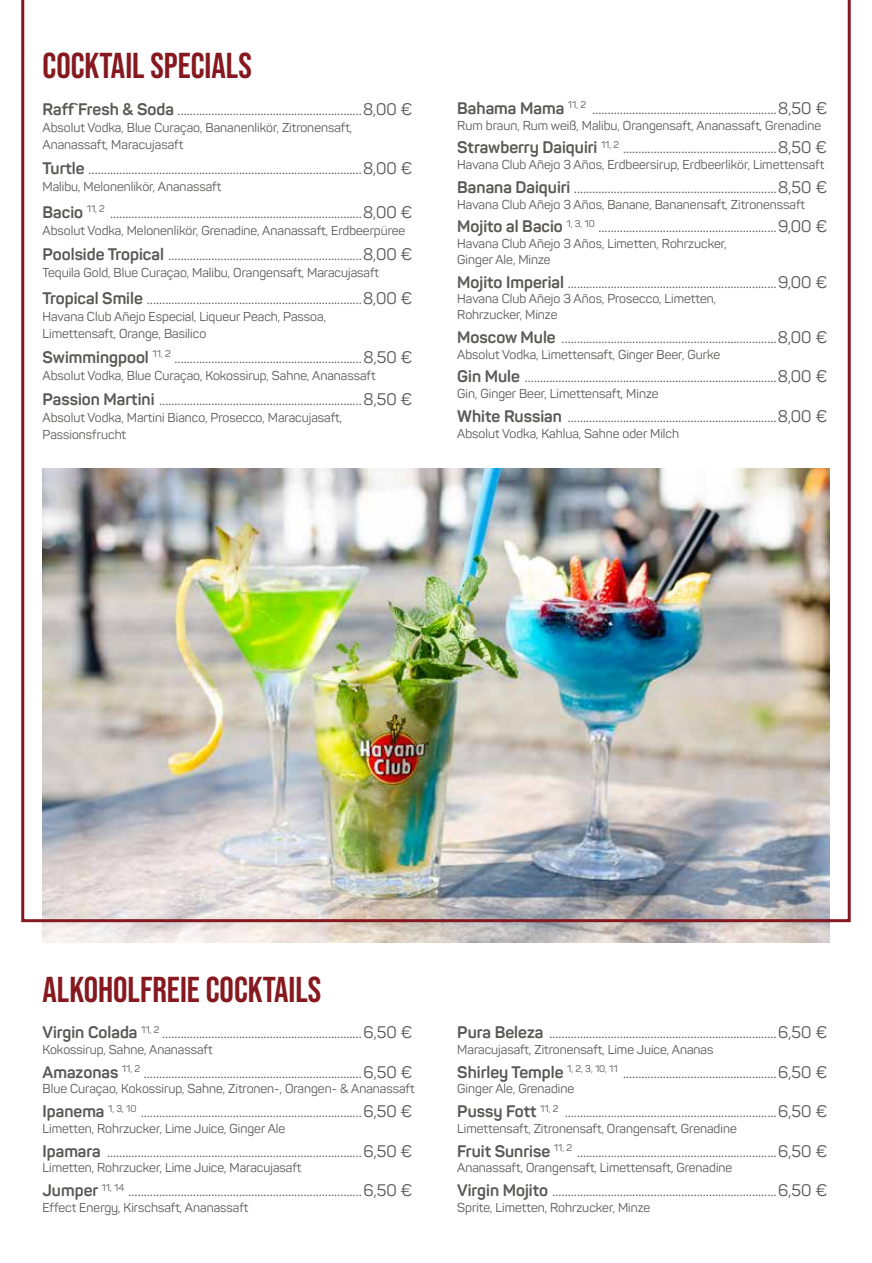
<style>
.page{position:relative;width:872px;height:1263px;background:#fff}
.page>*{position:absolute;margin:0;border:0;box-sizing:border-box;transform-origin:0 0}
.t1{font:36px "Bebas Neue";color:#86181f}
.t2{font:16.5px "Panton";color:#595857}
.t3{font:12.75px/17px "Panton";color:#595857}
.s1{font-weight:700}
</style>
<div class="page">
<img style="left:43px;top:922px;width:786px;height:21px">
<img style="left:21px;top:0;width:829px;height:922px">
<h1 class="t1" style="left:43px;top:45px;width:211px">COCKTAIL SPECIALS</h1>
<p class="t2" style="left:43px;top:99px;width:371px"><span class="s1">Raff`Fresh &amp; Soda</span> ............................................................8,00 €</p>
<p class="t3" style="left:43px;top:119px;width:311px">Absolut Vodka, Blue Curaçao, Bananenlikör, Zitronensaft,<br>Ananassaft, Maracujasaft</p>
<p class="t2" style="left:43px;top:158px;width:371px"><span class="s1">Turtle</span> .........................................................................................8,00 €</p>
<p class="t3" style="left:43px;top:178px;width:180px">Malibu, Melonenlikör, Ananassaft</p>
<p class="t2" style="left:43px;top:202px;width:371px"><span class="s1">Bacio</span> <sup>11,</sup> <sup>2</sup> ..................................................................................8,00 €</p>
<p class="t3" style="left:43px;top:222px;width:364px">Absolut Vodka, Melonenlikör, Grenadine, Ananassaft, Erdbeerpüree</p>
<p class="t2" style="left:43px;top:244px;width:371px"><span class="s1">Poolside Tropical</span> ...............................................................8,00 €</p>
<p class="t3" style="left:43px;top:264px;width:338px">Tequila Gold, Blue Curaçao, Malibu, Orangensaft, Maracujasaft</p>
<p class="t2" style="left:43px;top:288px;width:371px"><span class="s1">Tropical Smile</span> ......................................................................8,00 €</p>
<p class="t3" style="left:43px;top:308px;width:285px">Havana Club Añejo Especial, Liqueur Peach, Passoa,<br>Limettensaft, Orange, Basilico</p>
<p class="t2" style="left:43px;top:347px;width:371px"><span class="s1">Swimmingpool</span> <sup>11,</sup> <sup>2</sup> .............................................................8,50 €</p>
<p class="t3" style="left:43px;top:367px;width:334px">Absolut Vodka, Blue Curaçao, Kokossirup, Sahne, Ananassaft</p>
<p class="t2" style="left:43px;top:389px;width:371px"><span class="s1">Passion Martini</span> ..................................................................8,50 €</p>
<p class="t3" style="left:43px;top:409px;width:301px">Absolut Vodka, Martini Bianco, Prosecco, Maracujasaft,<br>Passionsfrucht</p>
<p class="t2" style="left:457px;top:98px;width:371px"><span class="s1">Bahama Mama</span> <sup>11,</sup> <sup>2</sup> ............................................................8,50 €</p>
<p class="t3" style="left:457px;top:117px;width:365px">Rum braun, Rum weiß, Malibu, Orangensaft, Ananassaft, Grenadine</p>
<p class="t2" style="left:457px;top:137px;width:371px"><span class="s1">Strawberry Daiquiri</span> <sup>11,</sup> <sup>2</sup> ..................................................8,50 €</p>
<p class="t3" style="left:457px;top:156px;width:368px">Havana Club Añejo 3 Años, Erdbeersirup, Erdbeerlikör, Limettensaft</p>
<p class="t2" style="left:457px;top:177px;width:371px"><span class="s1">Banana Daiquiri</span> ..................................................................8,50 €</p>
<p class="t3" style="left:457px;top:196px;width:349px">Havana Club Añejo 3 Años, Banane, Bananensaft, Zitronenssaft</p>
<p class="t2" style="left:457px;top:216px;width:371px"><span class="s1">Mojito al Bacio</span> <sup>1,</sup> <sup>3,</sup> <sup>10</sup> ..........................................................9,00 €</p>
<p class="t3" style="left:457px;top:236px;width:271px;line-height:15.8px">Havana Club Añejo 3 Años, Limetten, Rohrzucker,<br>Ginger Ale, Minze</p>
<p class="t2" style="left:457px;top:272px;width:371px"><span class="s1">Mojito Imperial</span> ....................................................................9,00 €</p>
<p class="t3" style="left:457px;top:291px;width:260px;line-height:15.8px">Havana Club Añejo 3 Años, Prosecco, Limetten,<br>Rohrzucker, Minze</p>
<p class="t2" style="left:457px;top:327px;width:371px"><span class="s1">Moscow Mule</span> ......................................................................8,00 €</p>
<p class="t3" style="left:457px;top:346px;width:264px">Absolut Vodka, Limettensaft, Ginger Beer, Gurke</p>
<p class="t2" style="left:457px;top:366px;width:371px"><span class="s1">Gin Mule</span> ..................................................................................8,00 €</p>
<p class="t3" style="left:457px;top:385px;width:203px">Gin, Ginger Beer, Limettensaft, Minze</p>
<p class="t2" style="left:457px;top:406px;width:371px"><span class="s1">White Russian</span> ....................................................................8,00 €</p>
<p class="t3" style="left:457px;top:425px;width:223px">Absolut Vodka, Kahlua, Sahne oder Milch</p>
<h1 class="t1" style="left:43px;top:969px;width:280px">ALKOHOLFREIE COCKTAILS</h1>
<p class="t2" style="left:43px;top:1022px;width:371px"><span class="s1">Virgin Colada</span> <sup>11,</sup> <sup>2</sup> .................................................................6,50 €</p>
<p class="t3" style="left:43px;top:1041px;width:172px">Kokossirup, Sahne, Ananassaft</p>
<p class="t2" style="left:43px;top:1062px;width:371px"><span class="s1">Amazonas</span> <sup>11,</sup> <sup>2</sup> .......................................................................6,50 €</p>
<p class="t3" style="left:43px;top:1080px;width:374px">Blue Curaçao, Kokossirup, Sahne, Zitronen-, Orangen- &amp; Ananassaft</p>
<p class="t2" style="left:43px;top:1101px;width:371px"><span class="s1">Ipanema</span> <sup>1,</sup> <sup>3,</sup> <sup>10</sup> ........................................................................6,50 €</p>
<p class="t3" style="left:43px;top:1120px;width:244px">Limetten, Rohrzucker, Lime Juice, Ginger Ale</p>
<p class="t2" style="left:43px;top:1141px;width:371px"><span class="s1">Ipamara</span> ...................................................................................6,50 €</p>
<p class="t3" style="left:43px;top:1159px;width:260px">Limetten, Rohrzucker, Lime Juice, Maracujasaft</p>
<p class="t2" style="left:43px;top:1180px;width:371px"><span class="s1">Jumper</span> <sup>11,</sup> <sup>14</sup> ............................................................................6,50 €</p>
<p class="t3" style="left:43px;top:1199px;width:207px">Effect Energy, Kirschsaft, Ananassaft</p>
<p class="t2" style="left:457px;top:1022px;width:371px"><span class="s1">Pura Beleza</span> ..........................................................................6,50 €</p>
<p class="t3" style="left:457px;top:1041px;width:258px">Maracujasaft, Zitronensaft, Lime Juice, Ananas</p>
<p class="t2" style="left:457px;top:1062px;width:371px"><span class="s1">Shirley Temple</span> <sup>1,</sup> <sup>2,</sup> <sup>3,</sup> <sup>10,</sup> <sup>11</sup> ..................................................6,50 €</p>
<p class="t3" style="left:457px;top:1080px;width:118px">Ginger Ale, Grenadine</p>
<p class="t2" style="left:457px;top:1101px;width:371px"><span class="s1">Pussy Fott</span> <sup>11,</sup> <sup>2</sup> .....................................................................6,50 €</p>
<p class="t3" style="left:457px;top:1120px;width:281px">Limettensaft, Zitronensaft, Orangensaft, Grenadine</p>
<p class="t2" style="left:457px;top:1141px;width:371px"><span class="s1">Fruit Sunrise</span> <sup>11,</sup> <sup>2</sup> .................................................................6,50 €</p>
<p class="t3" style="left:457px;top:1159px;width:276px">Ananassaft, Orangensaft, Limettensaft, Grenadine</p>
<p class="t2" style="left:457px;top:1180px;width:371px"><span class="s1">Virgin Mojito</span> .........................................................................6,50 €</p>
<p class="t3" style="left:457px;top:1199px;width:195px">Sprite, Limetten, Rohrzucker, Minze</p>
</div>
